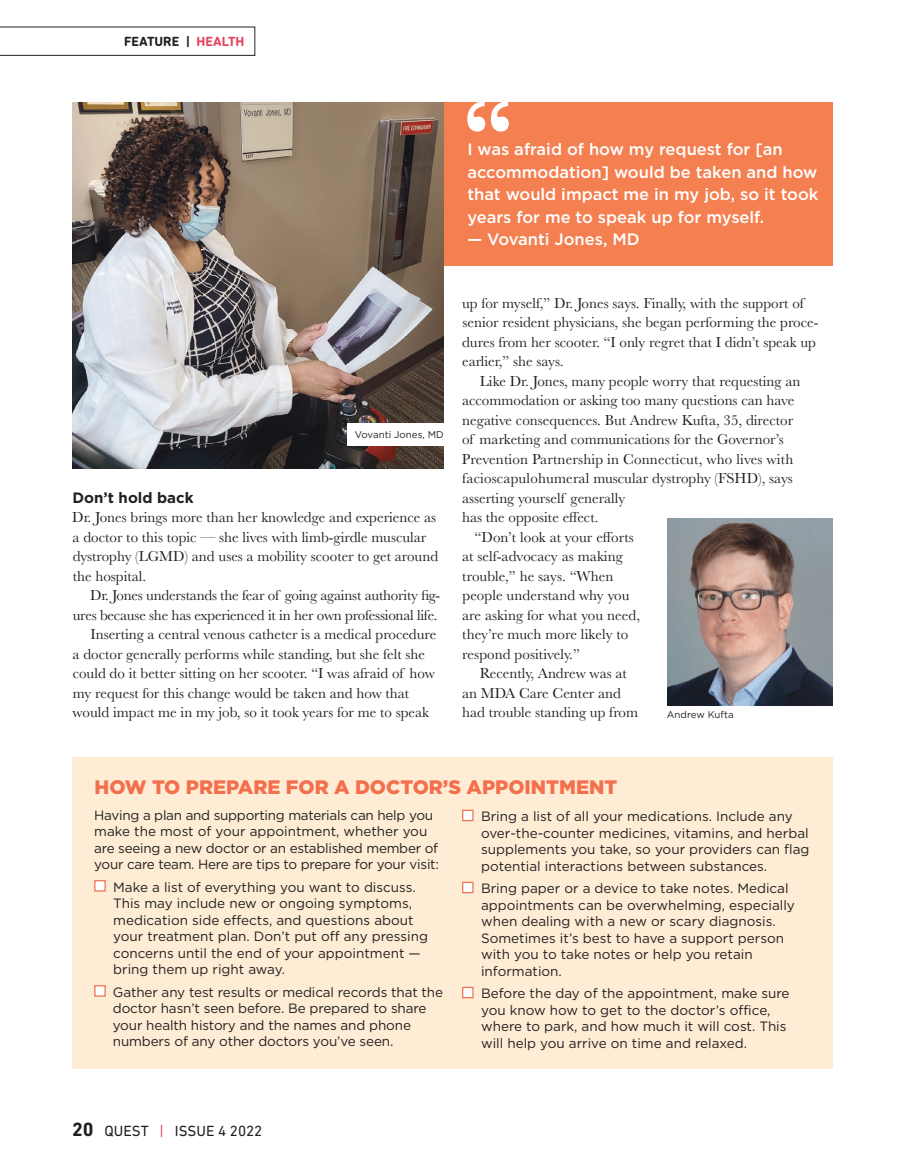
<style>
.page{position:relative;width:905px;height:1175px;background:#fff}
.page>*{position:absolute;margin:0;border:0;box-sizing:border-box;transform-origin:0 0}
.NEW_Body_Indent{font:700 87.75px "Baskerville";color:#fff}
.NEW_Sidebar_Head{font:900 19.5px "Gotham";color:#f36f4d}
.NEW_Pull_Quote{font:500 16.5px/22.5px "Gotham";color:#fff}
.NEW_Body_Indent-2{font:15px/19.5px "Baskerville";color:#231f20}
.NEW_Body_No_Indent{font:15px/19.5px "Baskerville";color:#231f20}
.t1{font:15px "DIN Next Rounded LT Pro";color:#231f20}
.NEW_Subhead{font:700 15px "Gotham";color:#231f20}
.NEW_Sidebar_Text{font:13.5px/16.5px "Gotham";color:#231f20}
.NEW_Sidebar_Text-2{font:13.5px/16.5px "Gotham";letter-spacing:-.02em;color:#231f20}
.t2{font:700 13.5px "DIN Next Rounded LT Pro";color:#231f20}
.NEW_Caption{font:9.75px "Gotham";color:#231f20}
.s1{color:#e74460}
.s2{font-weight:700;font-size:19.5px}
</style>
<div class="page">
<svg style="left:0;top:27px;width:255px;height:29px"></svg>
<img style="left:667px;top:518px;width:165px;height:187px">
<div style="left:378px;top:103px;width:454px;height:163px;background:#f47f50"></div>
<img style="left:72px;top:103px;width:372px;height:365px">
<div style="left:72px;top:757px;width:760px;height:311px;background:#feedd4"></div>
<div style="left:94px;top:880px;width:12px;height:11px;background:#fff;border:1px solid #f36f4d"></div>
<div style="left:94px;top:985px;width:12px;height:11px;background:#fff;border:1px solid #f36f4d"></div>
<div style="left:462px;top:809px;width:11px;height:12px;background:#fff;border:1px solid #f36f4d"></div>
<div style="left:462px;top:881px;width:11px;height:12px;background:#fff;border:1px solid #f36f4d"></div>
<div style="left:462px;top:986px;width:11px;height:12px;background:#fff;border:1px solid #f36f4d"></div>
<div style="left:346px;top:423px;width:100px;height:23px;background:#fff"></div>
<p class="t2" style="left:124px;top:34px;width:122px">FEATURE | <span class="s1">HEALTH</span></p>
<p class="NEW_Body_Indent" style="left:462px;top:70px;width:54px">“</p>
<p class="NEW_Pull_Quote" style="left:467px;top:138px;width:352px">I was afraid of how my request for [an accommodation] would be taken and how that would impact me in my job, so it took years for me to speak up for myself.</p>
<p class="NEW_Pull_Quote" style="left:467px;top:228px;width:174px">— Vovanti Jones, MD</p>
<p class="NEW_Caption" style="left:355px;top:429px;width:90px">Vovanti Jones, MD</p>
<p class="NEW_Subhead" style="left:73px;top:489px;width:122px">Don’t hold back</p>
<p class="NEW_Body_No_Indent" style="left:72px;top:508px;width:367px">Dr. Jones brings more than her knowledge and experience as a doctor to this topic — she lives with limb-girdle muscular dystrophy (LGMD) and uses a mobility scooter to get around the hospital.</p>
<p class="NEW_Body_Indent-2" style="left:73px;top:586px;width:369px;text-align:right">Dr. Jones understands the fear of going against authority fig&shy;ures because she has experienced it in her own professional life.</p>
<p class="NEW_Body_Indent-2" style="left:73px;top:625px;width:365px;text-indent:18px">Inserting a central venous catheter is a medical procedure a doctor generally performs while standing, but she felt she could do it better sitting on her scooter. “I was afraid of how my request for this change would be taken and how that would impact me in my job, so it took years for me to speak</p>
<p class="NEW_Body_Indent-2" style="left:462px;top:293px;width:358px">up for myself,” Dr. Jones says. Finally, with the support of senior resident physicians, she began performing the proce&shy;dures from her scooter. “I only regret that I didn’t speak up earlier,” she says.</p>
<p class="NEW_Body_Indent-2" style="left:462px;top:371px;width:340px;text-indent:18px">Like Dr. Jones, many people worry that requesting an accommodation or asking too many questions can have negative consequences. But Andrew Kufta, 35, director of marketing and communications for the Governor’s Prevention Partnership in Connecticut, who lives with facioscapulohumeral muscular dystrophy (FSHD), says asserting yourself generally<br>has the opposite effect.</p>
<p class="NEW_Body_Indent-2" style="left:462px;top:527px;width:179px;text-indent:13px">“Don’t look at your efforts at self-advocacy as making trouble,” he says. “When people understand why you are asking for what you need, they’re much more likely to respond positively.”</p>
<p class="NEW_Body_Indent-2" style="left:462px;top:664px;width:177px;text-indent:18px">Recently, Andrew was at an MDA Care Center and had trouble standing up from</p>
<p class="NEW_Caption" style="left:667px;top:709px;width:68px">Andrew Kufta</p>
<p class="NEW_Sidebar_Head" style="left:94px;top:776px;width:524px">HOW TO PREPARE FOR A DOCTOR’S APPOINTMENT</p>
<p class="NEW_Sidebar_Text-2" style="left:94px;top:806px;width:346px">Having a plan and supporting materials can help you make the most of your appointment, whether you are seeing a new doctor or an established member of your care team. Here are tips to prepare for your visit:</p>
<p class="NEW_Sidebar_Text" style="left:113px;top:878px;width:316px">Make a list of everything you want to discuss.<br>This may include new or ongoing symptoms, medication side effects, and questions about your treatment plan. Don’t put off any pressing concerns until the end of your appointment — bring them up right away.</p>
<p class="NEW_Sidebar_Text" style="left:113px;top:983px;width:332px">Gather any test results or medical records that the doctor hasn’t seen before. Be prepared to share your health history and the names and phone numbers of any other doctors you’ve seen.</p>
<p class="t1" style="left:72px;top:1122px;width:192px"><span class="s2">20</span> QUEST <span class="s1">|</span> ISSUE 4 2022</p>
<p class="NEW_Sidebar_Text" style="left:481px;top:808px;width:330px">Bring a list of all your medications. Include any over-the-counter medicines, vitamins, and herbal supplements you take, so your providers can flag potential interactions between substances.</p>
<p class="NEW_Sidebar_Text" style="left:481px;top:880px;width:315px">Bring paper or a device to take notes. Medical appointments can be overwhelming, especially when dealing with a new or scary diagnosis.<br>Sometimes it’s best to have a support person with you to take notes or help you retain information.</p>
<p class="NEW_Sidebar_Text" style="left:481px;top:985px;width:310px">Before the day of the appointment, make sure you know how to get to the doctor’s office, where to park, and how much it will cost. This will help you arrive on time and relaxed.</p>
</div>
